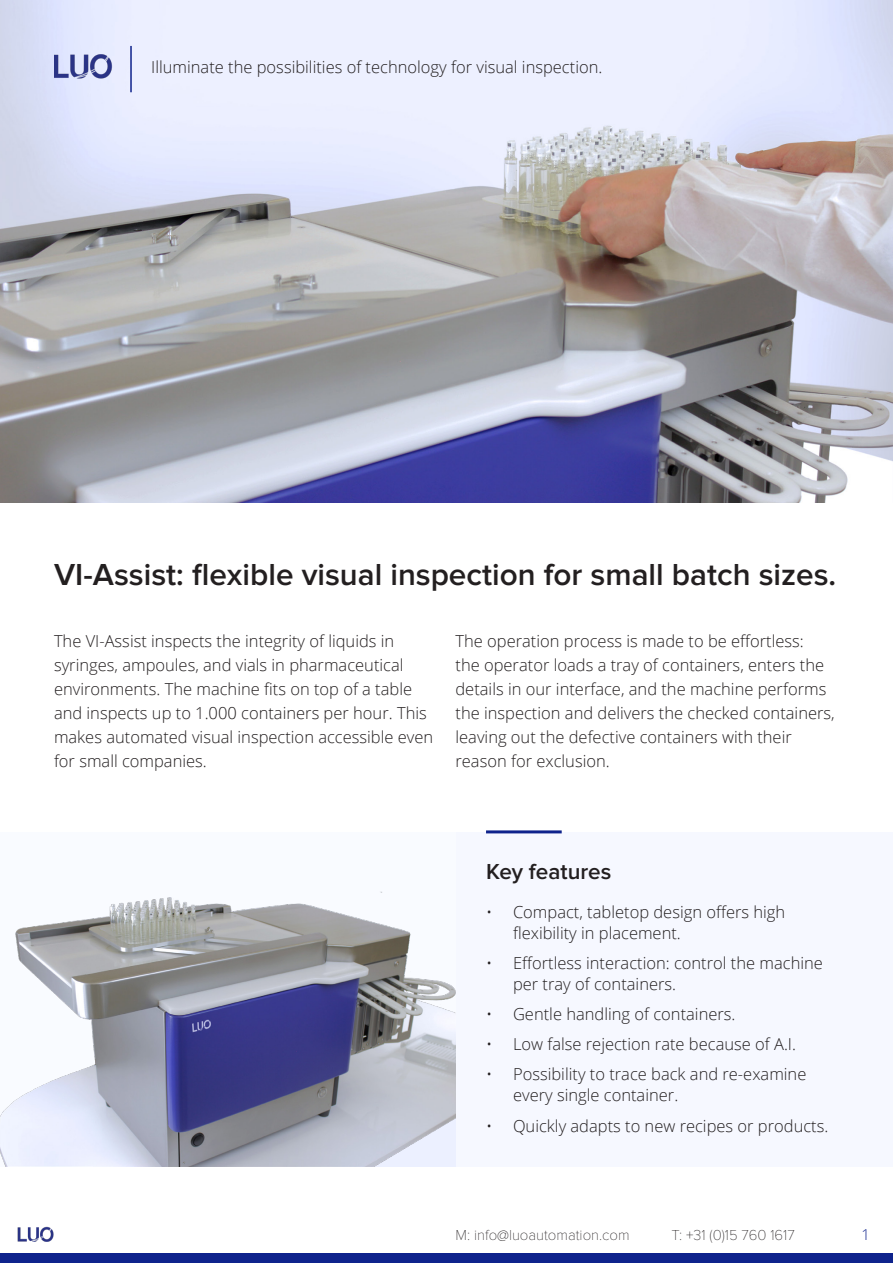
<style>
.page{position:relative;width:893px;height:1263px;background:#fff}
.page>*{position:absolute;margin:0;border:0;box-sizing:border-box;transform-origin:0 0}
.t1{font:600 31.5px "Proxima Nova";color:#231f20}
.t2{font:600 22.5px "Proxima Nova";color:#231f20}
.t3{font:300 16.5px/24px "Open Sans";color:#231f20}
.t4{font:100 15px "Proxima Nova T";color:#231f20}
.t5{font:300 15px "Open Sans";color:#0f238c}
</style>
<div class="page">
<div style="left:455px;top:832px;width:438px;height:335px;background:#f6f8ff"></div>
<div style="left:0;top:832px;width:455px;height:335px;background:#f9fbff"></div>
<img style="left:0;top:0;width:893px;height:503px">
<img style="left:0;top:891px;width:455px;height:276px">
<img style="left:18px;top:1227px;width:36px;height:15px">
<div style="left:0;top:1253px;width:893px;height:10px;background:#0f238c"></div>
<hr style="left:486px;top:830px;width:76px;height:3px;background:#0f238c">
<hr style="left:130px;top:46px;width:2px;height:46px;background:#0f238c">
<img style="left:54px;top:54px;width:59px;height:25px">
<p class="t3" style="left:151px;top:54px;width:453px">Illuminate the possibilities of technology for visual inspection.</p>
<p class="t1" style="left:54px;top:556px;width:784px">VI-Assist: flexible visual inspection for small batch sizes.</p>
<p class="t3" style="left:54px;top:629px;width:381px">The VI-Assist inspects the integrity of liquids in syringes, ampoules, and vials in pharmaceutical environments. The machine fits on top of a table and inspects up to 1.000 containers per hour. This makes automated visual inspection accessible even for small companies.</p>
<p class="t3" style="left:455px;top:629px;width:381px">The operation process is made to be effortless:<br>the operator loads a tray of containers, enters the details in our interface, and the machine performs the inspection and delivers the checked containers, leaving out the defective containers with their reason for exclusion.</p>
<p class="t2" style="left:486px;top:858px;width:127px">Key features</p>
<p class="t3" style="left:513px;top:901px;width:274px;line-height:21px;text-indent:-27px">• Compact, tabletop design offers high flexibility in placement.</p>
<p class="t3" style="left:513px;top:952px;width:311px;line-height:21px;text-indent:-27px">• Effortless interaction: control the machine per tray of containers.</p>
<p class="t3" style="left:486px;top:1001px;width:251px">• Gentle handling of containers.</p>
<p class="t3" style="left:486px;top:1031px;width:311px">• Low false rejection rate because of A.I.</p>
<p class="t3" style="left:513px;top:1063px;width:295px;line-height:21px;text-indent:-27px">• Possibility to trace back and re-examine every single container.</p>
<p class="t3" style="left:486px;top:1114px;width:344px">• Quickly adapts to new recipes or products.</p>
<p class="t4" style="left:455px;top:1226px;width:176px">M: info@luoautomation.com</p>
<p class="t4" style="left:671px;top:1226px;width:125px">T: +31 (0)15 760 1617</p>
<p class="t5" style="left:862px;top:1224px;width:10px">1</p>
</div>
